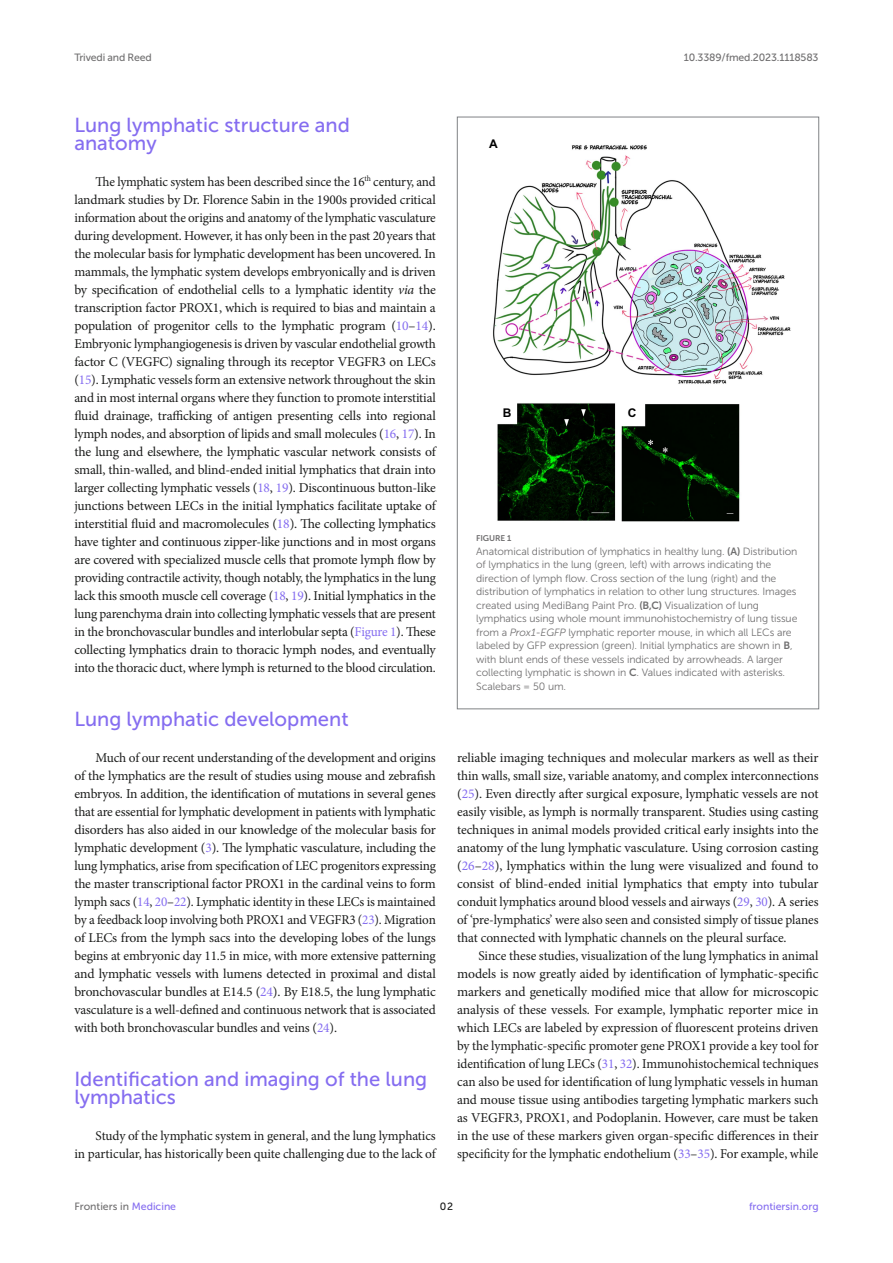
<style>
.page{position:relative;width:893px;height:1263px;background:#fff}
.page>*{position:absolute;margin:0;border:0;box-sizing:border-box;transform-origin:0 0}
.HEAD_1{font:20.25px/18px "Museo Sans 500";color:#856df0}
.TEXT_FLUSH{font:13.5px/18px "Minion Pro";letter-spacing:-.01em;color:#1b1c1b;text-align:justify}
.TEXT{font:13.5px/18px "Minion Pro";letter-spacing:-.005em;color:#1b1c1b;text-align:justify}
.t1{font:700 12px "Arial";color:#000}
.FIG_LEG{font:10.5px/13.5px "Museo Sans 300";letter-spacing:-.01em;color:#706f70}
.t2{font:10.5px "Museo Sans 500";letter-spacing:-.015em;color:#706f70}
.t3{font:10.5px "Museo Sans 500";color:#856df0}
.t4{font:10.5px "Museo Sans 500";color:#1b1c1b}
.FIG_HD{font:8.25px "Museo Sans 700";letter-spacing:-.01em;color:#706f70}
.s1{font-style:italic}
.s2{color:#856df0}
.s3{font-family:"Museo Sans 700"}
</style>
<div class="page">
<img style="left:493px;top:145px;width:298px;height:377px">
<p class="t2" style="left:74px;top:51px;width:79px">Trivedi and Reed</p>
<p class="t2" style="left:684px;top:51px;width:136px">10.3389/fmed.2023.1118583</p>
<p class="HEAD_1" style="left:74px;top:116px;width:277px">Lung lymphatic structure and anatomy</p>
<p class="TEXT_FLUSH" style="left:74px;top:173px;width:363px;text-indent:21px">The lymphatic system has been described since the 16<sup>th</sup> century, and landmark studies by Dr. Florence Sabin in the 1900s provided critical information about the origins and anatomy of the lymphatic vasculature during development. However, it has only been in the past 20years that the molecular basis for lymphatic development has been uncovered. In mammals, the lymphatic system develops embryonically and is driven by specification of endothelial cells to a lymphatic identity <span class="s1">via</span> the transcription factor PROX1, which is required to bias and maintain a population of progenitor cells to the lymphatic program (<span class="s2">10</span>–<span class="s2">14</span>).<br>Embryonic lymphangiogenesis is driven by vascular endothelial growth factor C (VEGFC) signaling through its receptor VEGFR3 on LECs (<span class="s2">15</span>). Lymphatic vessels form an extensive network throughout the skin and in most internal organs where they function to promote interstitial fluid drainage, trafficking of antigen presenting cells into regional lymph nodes, and absorption of lipids and small molecules (<span class="s2">16</span>, <span class="s2">17</span>). In the lung and elsewhere, the lymphatic vascular network consists of small, thin-walled, and blind-ended initial lymphatics that drain into larger collecting lymphatic vessels (<span class="s2">18</span>, <span class="s2">19</span>). Discontinuous button-like junctions between LECs in the initial lymphatics facilitate uptake of interstitial fluid and macromolecules (<span class="s2">18</span>). The collecting lymphatics have tighter and continuous zipper-like junctions and in most organs are covered with specialized muscle cells that promote lymph flow by providing contractile activity, though notably, the lymphatics in the lung lack this smooth muscle cell coverage (<span class="s2">18</span>, <span class="s2">19</span>). Initial lymphatics in the lung parenchyma drain into collecting lymphatic vessels that are present in the bronchovascular bundles and interlobular septa (<span class="s2">Figure 1</span>). These collecting lymphatics drain to thoracic lymph nodes, and eventually into the thoracic duct, where lymph is returned to the blood circulation.</p>
<p class="HEAD_1" style="left:74px;top:710px;width:276px">Lung lymphatic development</p>
<p class="TEXT_FLUSH" style="left:74px;top:749px;width:363px;text-indent:21px">Much of our recent understanding of the development and origins of the lymphatics are the result of studies using mouse and zebrafish embryos. In addition, the identification of mutations in several genes that are essential for lymphatic development in patients with lymphatic disorders has also aided in our knowledge of the molecular basis for lymphatic development (<span class="s2">3</span>). The lymphatic vasculature, including the lung lymphatics, arise from specification of LEC progenitors expressing the master transcriptional factor PROX1 in the cardinal veins to form lymph sacs (<span class="s2">14</span>, <span class="s2">20</span>–<span class="s2">22</span>). Lymphatic identity in these LECs is maintained by a feedback loop involving both PROX1 and VEGFR3 (<span class="s2">23</span>). Migration of LECs from the lymph sacs into the developing lobes of the lungs begins at embryonic day 11.5 in mice, with more extensive patterning and lymphatic vessels with lumens detected in proximal and distal bronchovascular bundles at E14.5 (<span class="s2">24</span>). By E18.5, the lung lymphatic vasculature is a well-defined and continuous network that is associated with both bronchovascular bundles and veins (<span class="s2">24</span>).</p>
<p class="HEAD_1" style="left:74px;top:1070px;width:354px">Identification and imaging of the lung lymphatics</p>
<p class="TEXT_FLUSH" style="left:74px;top:1127px;width:363px;text-align:right">Study of the lymphatic system in general, and the lung lymphatics<br>in particular, has historically been quite challenging due to the lack of</p>
<p class="t1" style="left:489px;top:135px;width:10px">A</p>
<p class="t1" style="left:503px;top:405px;width:10px">B</p>
<p class="t1" style="left:628px;top:405px;width:10px">C</p>
<p class="FIG_HD" style="left:476px;top:534px;width:37px">FIGURE 1</p>
<p class="FIG_LEG" style="left:476px;top:545px;width:323px">Anatomical distribution of lymphatics in healthy lung. <span class="s3">(A)</span> Distribution of lymphatics in the lung (green, left) with arrows indicating the direction of lymph flow. Cross section of the lung (right) and the distribution of lymphatics in relation to other lung structures. Images created using MediBang Paint Pro. <span class="s3">(B,C)</span> Visualization of lung lymphatics using whole mount immunohistochemistry of lung tissue from a <span class="s1">Prox1-EGFP</span> lymphatic reporter mouse, in which all LECs are labeled by GFP expression (green). Initial lymphatics are shown in <span class="s3">B</span>, with blunt ends of these vessels indicated by arrowheads. A larger collecting lymphatic is shown in <span class="s3">C</span>. Values indicated with asterisks.<br>Scalebars = 50 um.</p>
<p class="TEXT_FLUSH" style="left:457px;top:749px;width:363px">reliable imaging techniques and molecular markers as well as their thin walls, small size, variable anatomy, and complex interconnections (<span class="s2">25</span>). Even directly after surgical exposure, lymphatic vessels are not easily visible, as lymph is normally transparent. Studies using casting techniques in animal models provided critical early insights into the anatomy of the lung lymphatic vasculature. Using corrosion casting (<span class="s2">26</span>–<span class="s2">28</span>), lymphatics within the lung were visualized and found to consist of blind-ended initial lymphatics that empty into tubular conduit lymphatics around blood vessels and airways (<span class="s2">29</span>, <span class="s2">30</span>). A series of ‘pre-lymphatics’ were also seen and consisted simply of tissue planes that connected with lymphatic channels on the pleural surface.</p>
<p class="TEXT" style="left:457px;top:947px;width:363px;text-indent:21px">Since these studies, visualization of the lung lymphatics in animal models is now greatly aided by identification of lymphatic-specific markers and genetically modified mice that allow for microscopic analysis of these vessels. For example, lymphatic reporter mice in which LECs are labeled by expression of fluorescent proteins driven by the lymphatic-specific promoter gene PROX1 provide a key tool for identification of lung LECs (<span class="s2">31</span>, <span class="s2">32</span>). Immunohistochemical techniques can also be used for identification of lung lymphatic vessels in human and mouse tissue using antibodies targeting lymphatic markers such as VEGFR3, PROX1, and Podoplanin. However, care must be taken in the use of these markers given organ-specific differences in their specificity for the lymphatic endothelium (<span class="s2">33</span>–<span class="s2">35</span>). For example, while</p>
<p class="t2" style="left:74px;top:1200px;width:103px">Frontiers in <span class="s2">Medicine</span></p>
<p class="t4" style="left:440px;top:1200px;width:15px">02</p>
<p class="t3" style="left:749px;top:1200px;width:71px">frontiersin.org</p>
</div>
